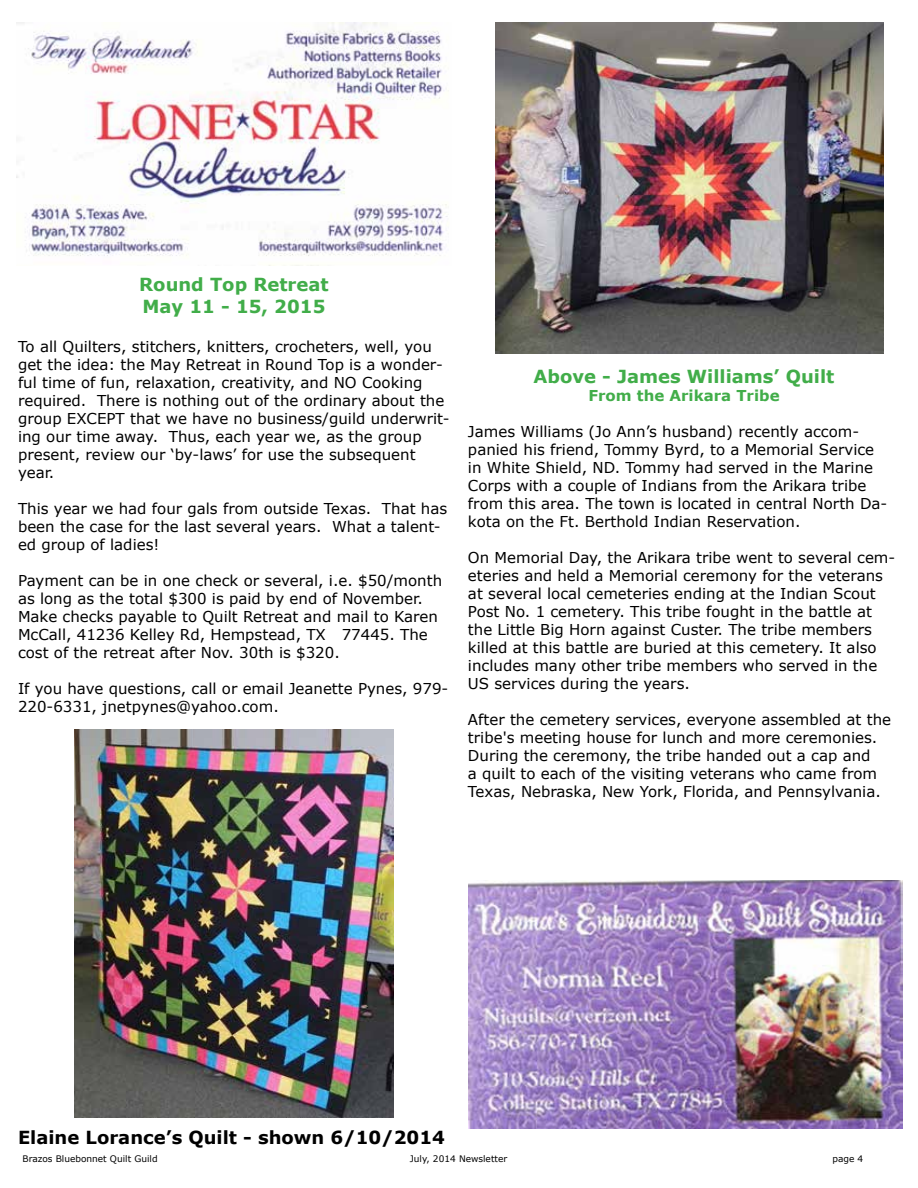
<style>
.page{position:relative;width:918px;height:1188px;background:#fff}
.page>*{position:absolute;margin:0;border:0;box-sizing:border-box;transform-origin:0 0}
.t1{font:700 18px/21.6px "Verdana";color:#41ad49}
.t2{font:700 18px "Verdana";color:#000}
.t3{font:15px/18px "Verdana";color:#000}
.t4{font:700 15px "Verdana";color:#41ad49}
.t5{font:9px "Verdana";color:#000}
</style>
<div class="page">
<img style="left:17px;top:22px;width:432px;height:244px">
<img style="left:468px;top:880px;width:435px;height:249px">
<img style="left:495px;top:22px;width:389px;height:332px">
<img style="left:74px;top:729px;width:320px;height:389px">
<p class="t1" style="left:139px;top:273px;width:191px">Round Top Retreat<br>May 11 - 15, 2015</p>
<p class="t3" style="left:18px;top:338px;width:433px">To all Quilters, stitchers, knitters, crocheters, well, you get the idea: the May Retreat in Round Top is a wonder&shy;ful time of fun, relaxation, creativity, and NO Cooking required. There is nothing out of the ordinary about the group EXCEPT that we have no business/guild underwrit&shy;ing our time away. Thus, each year we, as the group present, review our ‘by-laws’ for use the subsequent year.</p>
<p class="t3" style="left:18px;top:500px;width:431px">This year we had four gals from outside Texas. That has been the case for the last several years. What a talent&shy;ed group of ladies!</p>
<p class="t3" style="left:18px;top:572px;width:426px">Payment can be in one check or several, i.e. $50/month as long as the total $300 is paid by end of November.<br>Make checks payable to Quilt Retreat and mail to Karen McCall, 41236 Kelley Rd, Hempstead, TX 77445. The cost of the retreat after Nov. 30th is $320.</p>
<p class="t3" style="left:18px;top:680px;width:432px">If you have questions, call or email Jeanette Pynes, 979-<br>220-6331, jnetpynes@yahoo.com.</p>
<p class="t1" style="left:534px;top:365px;width:302px">Above - James Williams’ Quilt</p>
<p class="t4" style="left:588px;top:385px;width:193px">From the Arikara Tribe</p>
<p class="t3" style="left:468px;top:422px;width:421px">James Williams (Jo Ann’s husband) recently accom&shy;panied his friend, Tommy Byrd, to a Memorial Service in White Shield, ND. Tommy had served in the Marine Corps with a couple of Indians from the Arikara tribe from this area. The town is located in central North Da&shy;kota on the Ft. Berthold Indian Reservation.</p>
<p class="t3" style="left:468px;top:548px;width:429px">On Memorial Day, the Arikara tribe went to several cem&shy;eteries and held a Memorial ceremony for the veterans at several local cemeteries ending at the Indian Scout Post No. 1 cemetery. This tribe fought in the battle at the Little Big Horn against Custer. The tribe members killed at this battle are buried at this cemetery. It also includes many other tribe members who served in the US services during the years.</p>
<p class="t3" style="left:468px;top:710px;width:425px">After the cemetery services, everyone assembled at the tribe's meeting house for lunch and more ceremonies.<br>During the ceremony, the tribe handed out a cap and<br>a quilt to each of the visiting veterans who came from Texas, Nebraska, New York, Florida, and Pennsylvania.</p>
<p class="t2" style="left:18px;top:1125px;width:428px">Elaine Lorance’s Quilt - shown 6/10/2014</p>
<p class="t5" style="left:22px;top:1152px;width:137px">Brazos Bluebonnet Quilt Guild</p>
<p class="t5" style="left:410px;top:1152px;width:99px">July, 2014 Newsletter</p>
<p class="t5" style="left:832px;top:1152px;width:32px">page 4</p>
</div>
